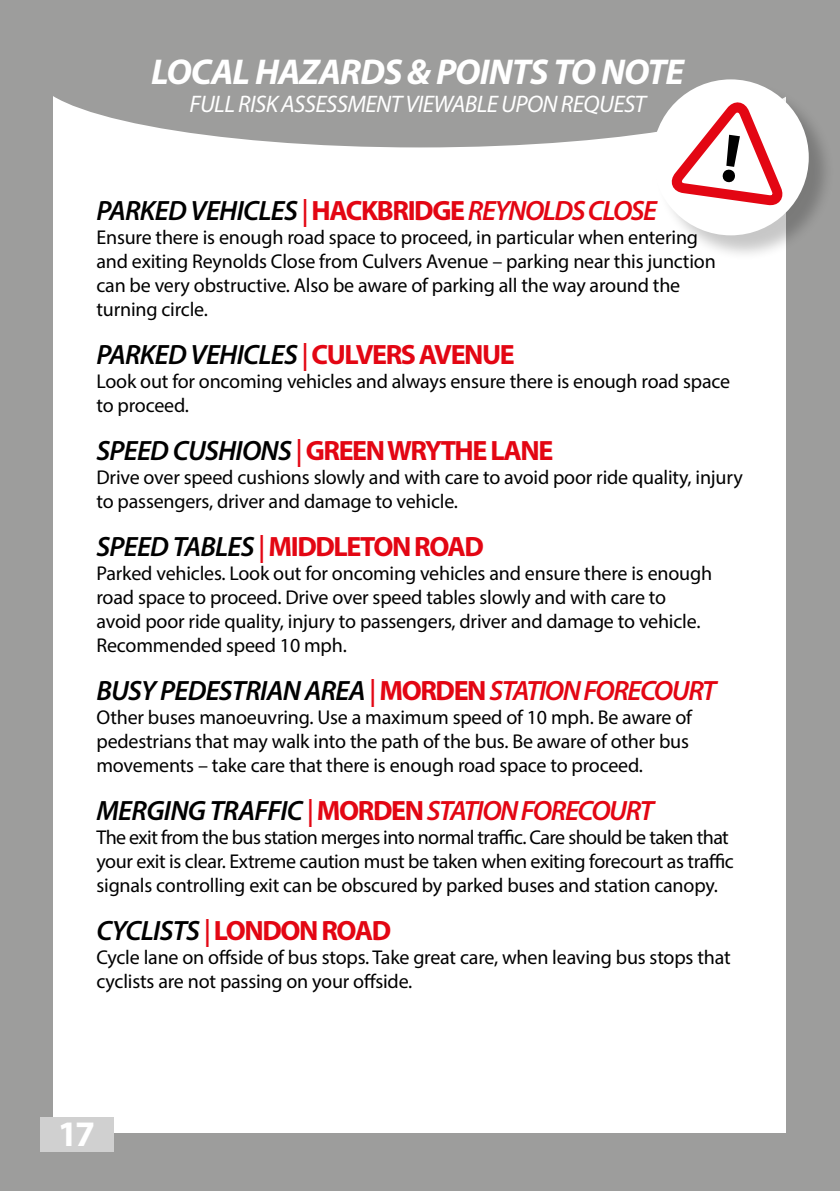
<style>
.page{position:relative;width:840px;height:1191px;background:#fff}
.page>*{position:absolute;margin:0;border:0;box-sizing:border-box;transform-origin:0 0}
.t1{font:italic 700 36px "Myriad Pro";letter-spacing:-.025em;color:#fff}
.t2{font:700 36px "Myriad Pro";color:#fff}
.t3{font:700 28px "Myriad Pro";letter-spacing:-.05em;color:#e30613}
.t4{font:italic 600 28px "Myriad Pro";letter-spacing:-.025em;color:#000}
.t5{font:italic 600 28px "Myriad Pro";letter-spacing:-.045em;color:#000}
.t6{font:italic 600 28px "Myriad Pro";letter-spacing:-.05em;color:#e30613}
.t7{font:italic 24px "Myriad Pro";letter-spacing:-.025em;color:#fff}
.t8{font:20px/24px "Myriad Pro";letter-spacing:-.01em;color:#000}
.s1{color:#e30613}
.s2{font-weight:700;font-style:normal;color:#e30613}
.s3{font-weight:600;font-style:italic;color:#000}
.s4{font-weight:600;font-style:italic}
.s5{color:#000}
.s6{font-weight:700;font-style:normal}
</style>
<div class="page">
<div style="left:0;top:0;width:839px;height:1191px;background:#9d9d9c"></div>
<div style="left:54px;top:58px;width:731px;height:1074px;background:#fff"></div>
<div style="left:35px;top:0;width:769px;height:147px;background:#9d9d9c;border-radius:50%"></div>
<div style="left:40px;top:1117px;width:73px;height:34px;background:#d0d0d0"></div>
<div style="left:654px;top:82px;width:180px;height:180px;background:#000;opacity:.22"></div>
<div style="left:652px;top:79px;width:156px;height:156px;background:#fff;border-radius:50%"></div>
<svg style="left:660px;top:100px;width:126px;height:112px"></svg>
<h1 class="t1" style="left:151px;top:48px;width:534px">LOCAL HAZARDS &amp; POINTS TO NOTE</h1>
<p class="t7" style="left:189px;top:89px;width:458px">FULL RISK ASSESSMENT VIEWABLE UPON REQUEST</p>
<h2 class="t5" style="left:96px;top:192px;width:562px">PARKED VEHICLES <span class="s1">|</span> <span class="s2">HACKBRIDGE</span> <span class="s1">REYNOLDS CLOSE</span></h2>
<p class="t8" style="left:96px;top:224px;width:620px">Ensure there is enough road space to proceed, in particular when entering and exiting Reynolds Close from Culvers Avenue – parking near this junction can be very obstructive. Also be aware of parking all the way around the turning circle.</p>
<h2 class="t4" style="left:96px;top:336px;width:419px">PARKED VEHICLES <span class="s1">|</span> <span class="s2">CULVERS AVENUE</span></h2>
<p class="t8" style="left:96px;top:368px;width:634px">Look out for oncoming vehicles and always ensure there is enough road space to proceed.</p>
<h2 class="t3" style="left:96px;top:432px;width:458px"><span class="s3">SPEED CUSHIONS</span> <span class="s4">|</span> GREEN WRYTHE LANE</h2>
<p class="t8" style="left:96px;top:464px;width:647px">Drive over speed cushions slowly and with care to avoid poor ride quality, injury to passengers, driver and damage to vehicle.</p>
<h2 class="t3" style="left:96px;top:528px;width:389px"><span class="s3">SPEED TABLES</span> <span class="s4">|</span> MIDDLETON ROAD</h2>
<p class="t8" style="left:96px;top:560px;width:616px">Parked vehicles. Look out for oncoming vehicles and ensure there is enough road space to proceed. Drive over speed tables slowly and with care to avoid poor ride quality, injury to passengers, driver and damage to vehicle.<br>Recommended speed 10 mph.</p>
<h2 class="t4" style="left:96px;top:672px;width:621px">BUSY PEDESTRIAN AREA <span class="s1">|</span> <span class="s2">MORDEN</span> <span class="s1">STATION FORECOURT</span></h2>
<p class="t8" style="left:96px;top:704px;width:596px">Other buses manoeuvring. Use a maximum speed of 10 mph. Be aware of pedestrians that may walk into the path of the bus. Be aware of other bus movements – take care that there is enough road space to proceed.</p>
<h2 class="t6" style="left:96px;top:792px;width:558px"><span class="s5">MERGING TRAFFIC</span> | <span class="s6">MORDEN</span> STATION FORECOURT</h2>
<p class="t8" style="left:96px;top:824px;width:638px">The exit from the bus station merges into normal traffic. Care should be taken that your exit is clear. Extreme caution must be taken when exiting forecourt as traffic signals controlling exit can be obscured by parked buses and station canopy.</p>
<h2 class="t3" style="left:96px;top:912px;width:296px"><span class="s3">CYCLISTS</span> <span class="s4">|</span> LONDON ROAD</h2>
<p class="t8" style="left:96px;top:944px;width:635px">Cycle lane on offside of bus stops. Take great care, when leaving bus stops that cyclists are not passing on your offside.</p>
<h1 class="t2" style="left:58px;top:1110px;width:39px">17</h1>
</div>
